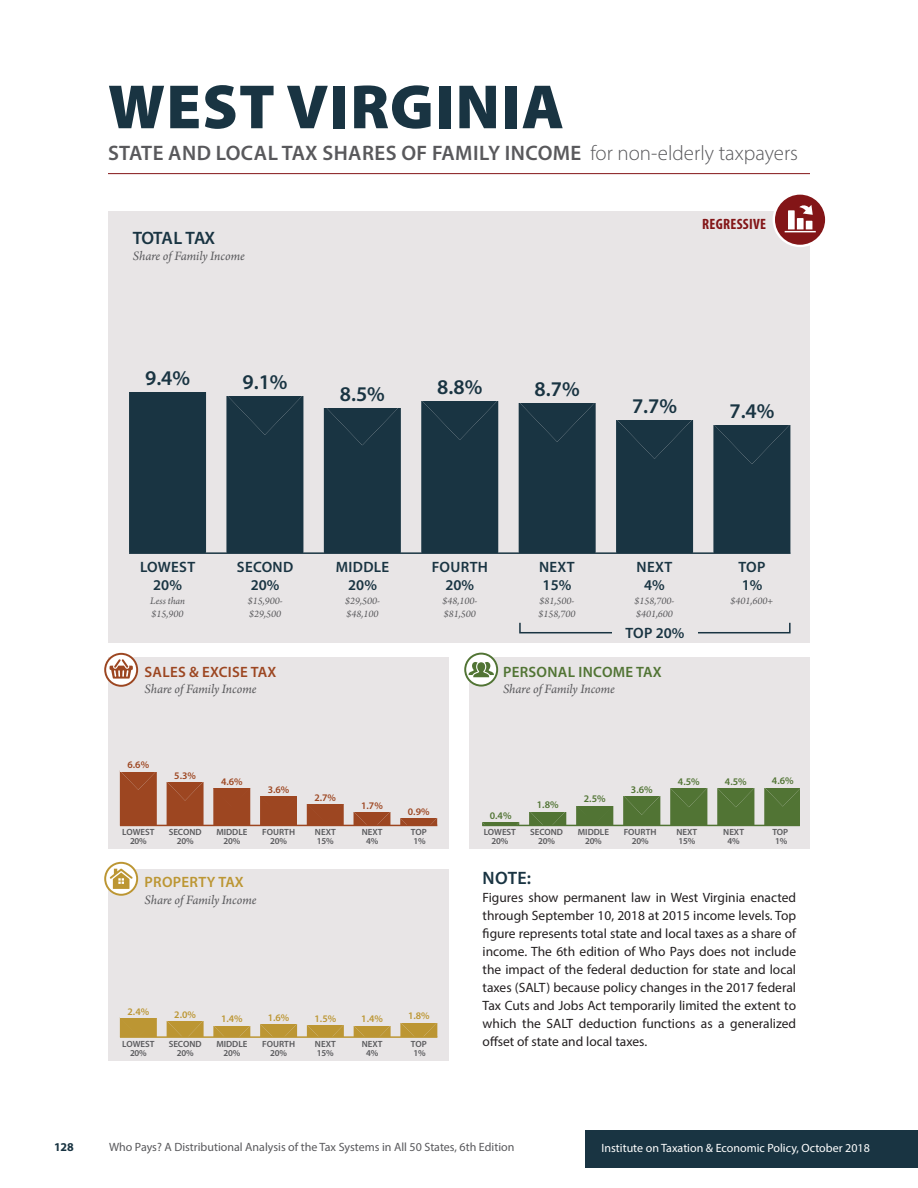
<style>
.page{position:relative;width:918px;height:1188px;background:#fff}
.page>*{position:absolute;margin:0;border:0;box-sizing:border-box;transform-origin:0 0}
.t1{font:111.45px/97.4px "Chartwell Bars";color:#193442;scale:1.8 1}
.t2{font:900 63px "Myriad Pro";letter-spacing:.02em;color:#193442}
.t3{font:53.85px/47.1px "Chartwell Bars";color:#517434;scale:1.8 1}
.t4{font:53.55px/46.8px "Chartwell Bars";color:#bc9633;scale:1.8 1}
.t5{font:53.4px/46.8px "Chartwell Bars";color:#9d4621;scale:1.8 1}
.t6{font:600 21px "Myriad Pro";letter-spacing:.02em;color:#59595c}
.t7{font:600 21px "Myriad Pro";color:#193442}
.t8{font:600 18px "Myriad Pro";letter-spacing:-.055em;color:#193442}
.t9{font:600 15px/18px "Myriad Pro";letter-spacing:.02em;color:#193442;text-align:center}
.t10{font:600 15px "Myriad Pro";letter-spacing:.02em;color:#517434}
.t11{font:600 15px "Myriad Pro";letter-spacing:.02em;color:#9c4621}
.t12{font:600 15px "Myriad Pro";letter-spacing:.02em;color:#bc9633}
.t13{font:700 condensed 15px "Myriad Pro";letter-spacing:.02em;color:#831517}
.t14{font:13.5px/18px "Myriad Pro";color:#231f20;text-align:justify}
.t15{font:italic 13.5px "Arno Pro";letter-spacing:-.005em;color:#59595c}
.t16{font:12px "Myriad Pro";color:#59595c}
.t17{font:12px "Myriad Pro";color:#fff}
.t18{font:700 12px "Myriad Pro";color:#193442}
.t19{font:italic 10.5px/12.6px "Arno Pro";color:#59595c}
.t20{font:600 10.2px "Myriad Pro";color:#517434}
.t21{font:600 10.05px "Myriad Pro";color:#9d4621}
.t22{font:600 10.05px "Myriad Pro";color:#bc9633}
.t23{font:600 9px/9px "Myriad Pro";color:#59595c;text-align:center}
.s1{font-weight:300}
</style>
<div class="page">
<div style="left:585px;top:1130px;width:332px;height:38px;background:#193442"></div>
<div style="left:108px;top:658px;width:340px;height:191px;background:#e8e5e6"></div>
<div style="left:470px;top:658px;width:340px;height:191px;background:#e8e5e6"></div>
<div style="left:108px;top:869px;width:340px;height:192px;background:#e8e5e6"></div>
<div style="left:109px;top:211px;width:701px;height:432px;background:#e8e5e6"></div>
<hr style="left:129px;top:552px;width:662px;height:2px;background:#193442">
<hr style="left:108px;top:173px;width:702px;height:1px;background:#831517">
<svg style="left:465px;top:654px;width:32px;height:32px"></svg>
<div style="left:464px;top:653px;width:34px;height:34px;border:2px solid #517434;border-radius:50%"></div>
<svg style="left:469px;top:662px;width:25px;height:15px"></svg>
<svg style="left:105px;top:863px;width:32px;height:32px"></svg>
<div style="left:104px;top:862px;width:34px;height:34px;border:2px solid #bc9633;border-radius:50%"></div>
<svg style="left:110px;top:869px;width:23px;height:20px"></svg>
<hr style="left:483px;top:825px;width:317px;height:1px;background:#517434">
<hr style="left:120px;top:825px;width:317px;height:1px;background:#9d4621">
<hr style="left:120px;top:1036px;width:317px;height:2px;background:#bc9633">
<svg style="left:774px;top:193px;width:52px;height:53px"></svg>
<div style="left:773px;top:192px;width:54px;height:55px;border:2px solid #fff;border-radius:50%"></div>
<svg style="left:785px;top:205px;width:31px;height:27px"></svg>
<svg style="left:105px;top:654px;width:32px;height:32px"></svg>
<div style="left:104px;top:653px;width:34px;height:34px;border:2px solid #9c4621;border-radius:50%"></div>
<svg style="left:110px;top:659px;width:23px;height:20px"></svg>
<h2 class="t2" style="left:108px;top:65px;width:458px">WEST VIRGINIA</h2>
<h3 class="t6" style="left:108px;top:139px;width:692px">STATE AND LOCAL TAX SHARES OF FAMILY INCOME <span class="s1">for non-elderly taxpayers</span></h3>
<h3 class="t8" style="left:133px;top:226px;width:84px">TOTAL TAX</h3>
<p class="t15" style="left:133px;top:248px;width:113px">Share of Family Income</p>
<p class="t13" style="left:702px;top:215px;width:65px">REGRESSIVE</p>
<h1 class="t1" style="left:116px;top:593px;width:135px;rotate:-90deg">94=<br>91=<br>85=<br>88=<br>87=<br>77=<br>74=</h1>
<p class="t9" style="left:625px;top:623px;width:60px">TOP 20%</p>
<h3 class="t7" style="left:145px;top:365px;width:47px">9.4%</h3>
<h3 class="t7" style="left:242px;top:369px;width:47px">9.1%</h3>
<h3 class="t7" style="left:340px;top:380px;width:47px">8.5%</h3>
<h3 class="t7" style="left:437px;top:373px;width:47px">8.8%</h3>
<h3 class="t7" style="left:535px;top:375px;width:47px">8.7%</h3>
<h3 class="t7" style="left:632px;top:392px;width:47px">7.7%</h3>
<h3 class="t7" style="left:729px;top:397px;width:47px">7.4%</h3>
<p class="t9" style="left:140px;top:558px;width:57px">LOWEST<br>20%</p>
<p class="t19" style="left:150px;top:595px;width:36px">Less than $15,900</p>
<p class="t9" style="left:237px;top:558px;width:58px">SECOND<br>20%</p>
<p class="t19" style="left:248px;top:595px;width:36px">$15,900- $29,500</p>
<p class="t9" style="left:432px;top:558px;width:58px">FOURTH<br>20%</p>
<p class="t19" style="left:442px;top:595px;width:36px">$48,100- $81,500</p>
<p class="t9" style="left:738px;top:558px;width:28px;text-align:left">TOP<br>1%</p>
<p class="t19" style="left:731px;top:595px;width:44px">$401,600+</p>
<p class="t9" style="left:336px;top:558px;width:55px">MIDDLE<br>20%</p>
<p class="t19" style="left:345px;top:595px;width:36px">$29,500- $48,100</p>
<p class="t9" style="left:539px;top:558px;width:37px;text-align:left">NEXT<br>15%</p>
<p class="t19" style="left:539px;top:595px;width:38px">$81,500- $158,700</p>
<p class="t9" style="left:637px;top:558px;width:37px">NEXT<br>4%</p>
<p class="t19" style="left:635px;top:595px;width:41px">$158,700- $401,600</p>
<p class="t11" style="left:145px;top:662px;width:133px">SALES &amp; EXCISE TAX</p>
<p class="t15" style="left:145px;top:681px;width:113px">Share of Family Income</p>
<h3 class="t5" style="left:114px;top:845px;width:53px;rotate:-90deg">66=<br>53=<br>46=<br>36=<br>27=<br>17=<br>9=</h3>
<p class="t21" style="left:128px;top:758px;width:23px">6.6%</p>
<p class="t21" style="left:174px;top:769px;width:23px">5.3%</p>
<p class="t21" style="left:221px;top:775px;width:23px">4.6%</p>
<p class="t21" style="left:268px;top:783px;width:23px">3.6%</p>
<p class="t21" style="left:314px;top:791px;width:23px">2.7%</p>
<p class="t21" style="left:361px;top:799px;width:23px">1.7%</p>
<p class="t21" style="left:408px;top:805px;width:23px">0.9%</p>
<p class="t23" style="left:122px;top:827px;width:34px">LOWEST<br>20%</p>
<p class="t23" style="left:169px;top:827px;width:34px">SECOND<br>20%</p>
<p class="t23" style="left:262px;top:827px;width:34px">FOURTH<br>20%</p>
<p class="t23" style="left:411px;top:827px;width:17px;text-align:left">TOP<br>1%</p>
<p class="t23" style="left:216px;top:827px;width:33px">MIDDLE<br>20%</p>
<p class="t23" style="left:315px;top:827px;width:22px;text-align:left">NEXT<br>15%</p>
<p class="t23" style="left:362px;top:827px;width:22px">NEXT<br>4%</p>
<p class="t12" style="left:145px;top:873px;width:101px">PROPERTY TAX</p>
<p class="t15" style="left:145px;top:892px;width:113px">Share of Family Income</p>
<h3 class="t4" style="left:114px;top:1056px;width:34px;rotate:-90deg">24=<br>20=<br>14=<br>16=<br>15=<br>14=<br>18=</h3>
<p class="t22" style="left:128px;top:1005px;width:23px">2.4%</p>
<p class="t22" style="left:174px;top:1008px;width:23px">2.0%</p>
<p class="t22" style="left:361px;top:1013px;width:23px">1.4%</p>
<p class="t22" style="left:408px;top:1009px;width:23px">1.8%</p>
<p class="t22" style="left:221px;top:1013px;width:23px">1.4%</p>
<p class="t22" style="left:268px;top:1011px;width:23px">1.6%</p>
<p class="t22" style="left:315px;top:1012px;width:23px">1.5%</p>
<p class="t23" style="left:122px;top:1039px;width:34px">LOWEST<br>20%</p>
<p class="t23" style="left:169px;top:1039px;width:34px">SECOND<br>20%</p>
<p class="t23" style="left:262px;top:1039px;width:34px">FOURTH<br>20%</p>
<p class="t23" style="left:411px;top:1039px;width:17px;text-align:left">TOP<br>1%</p>
<p class="t23" style="left:216px;top:1039px;width:33px">MIDDLE<br>20%</p>
<p class="t23" style="left:315px;top:1039px;width:22px;text-align:left">NEXT<br>15%</p>
<p class="t23" style="left:362px;top:1039px;width:22px">NEXT<br>4%</p>
<p class="t10" style="left:503px;top:662px;width:160px">PERSONAL INCOME TAX</p>
<p class="t15" style="left:503px;top:681px;width:113px">Share of Family Income</p>
<h3 class="t3" style="left:476px;top:845px;width:44px;rotate:-90deg">4=<br>18=<br>25=<br>36=<br>45=<br>45=<br>46=</h3>
<p class="t20" style="left:725px;top:775px;width:23px">4.5%</p>
<p class="t20" style="left:772px;top:774px;width:23px">4.6%</p>
<p class="t20" style="left:678px;top:775px;width:23px">4.5%</p>
<p class="t20" style="left:631px;top:783px;width:23px">3.6%</p>
<p class="t20" style="left:584px;top:792px;width:23px">2.5%</p>
<p class="t20" style="left:537px;top:798px;width:23px">1.8%</p>
<p class="t20" style="left:490px;top:809px;width:23px">0.4%</p>
<p class="t23" style="left:484px;top:827px;width:34px">LOWEST<br>20%</p>
<p class="t23" style="left:530px;top:827px;width:34px">SECOND<br>20%</p>
<p class="t23" style="left:624px;top:827px;width:34px">FOURTH<br>20%</p>
<p class="t23" style="left:772px;top:827px;width:17px;text-align:left">TOP<br>1%</p>
<p class="t23" style="left:578px;top:827px;width:33px">MIDDLE<br>20%</p>
<p class="t23" style="left:676px;top:827px;width:22px;text-align:left">NEXT<br>15%</p>
<p class="t23" style="left:723px;top:827px;width:22px">NEXT<br>4%</p>
<h3 class="t8" style="left:483px;top:866px;width:50px">NOTE:</h3>
<p class="t14" style="left:483px;top:888px;width:315px">Figures show permanent law in West Virginia enacted through September 10, 2018 at 2015 income levels. Top figure represents total state and local taxes as a share of income. The 6th edition of Who Pays does not include the impact of the federal deduction for state and local taxes (SALT) because policy changes in the 2017 federal Tax Cuts and Jobs Act temporarily limited the extent to which the SALT deduction functions as a generalized offset of state and local taxes.</p>
<p class="t18" style="left:54px;top:1139px;width:21px">128</p>
<p class="t16" style="left:109px;top:1139px;width:407px">Who Pays? A Distributional Analysis of the Tax Systems in All 50 States, 6th Edition</p>
<p class="t17" style="left:602px;top:1140px;width:270px">Institute on Taxation &amp; Economic Policy, October 2018</p>
</div>
